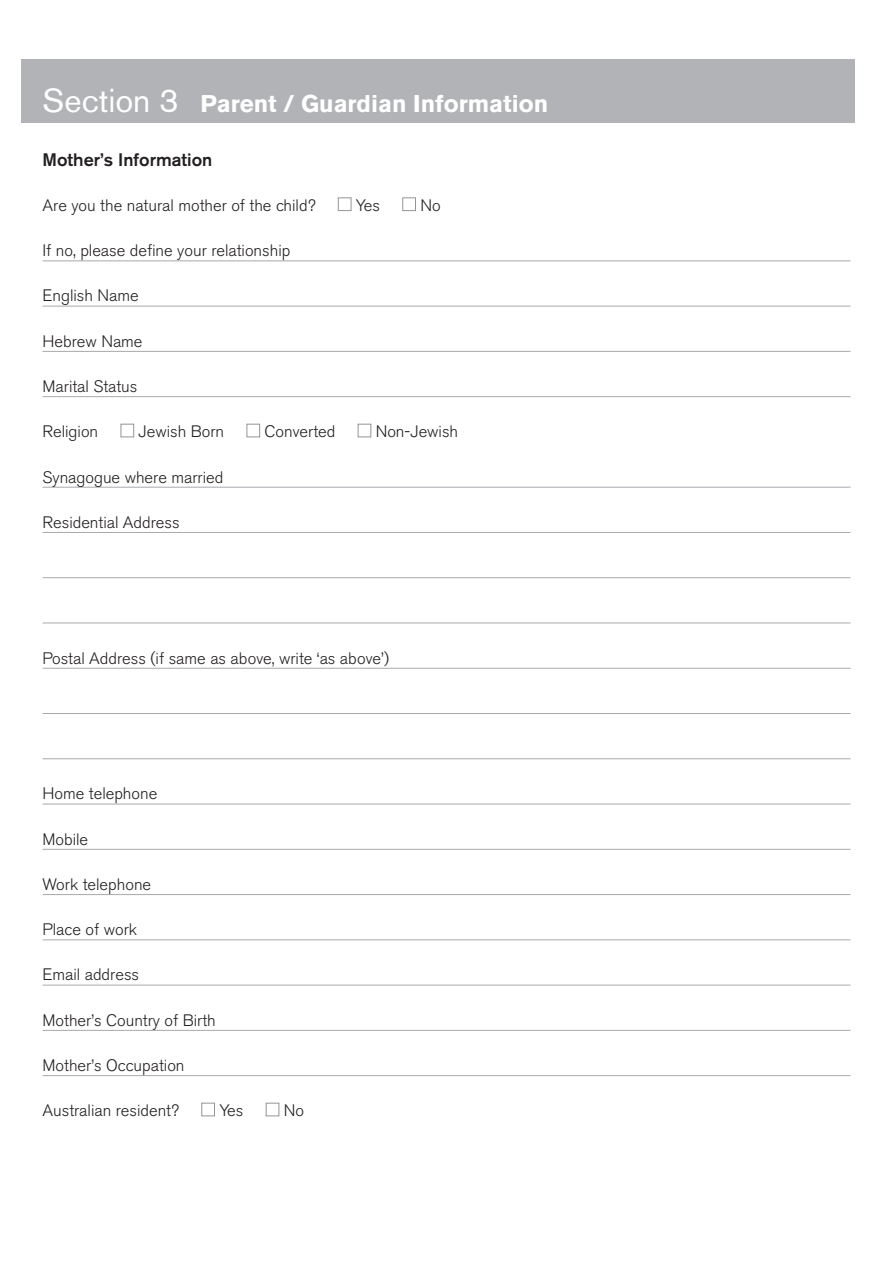
<style>
.page{position:relative;width:893px;height:1263px;background:#fff}
.page>*{position:absolute;margin:0;border:0;box-sizing:border-box;transform-origin:0 0}
.t1{font:700 24px "Akzidenz Grotesk BE";color:#fff}
.t2{font:500 18px "Akzidenz Grotesk BE";color:#231f20}
.t3{font:300 16.5px "Akzidenz Grotesk BE";color:#231f20}
.s1{font-weight:400;font-size:33px}
</style>
<div class="page">
<div style="left:21px;top:60px;width:834px;height:63px;background:#b2b3b7"></div>
<hr style="left:43px;top:260px;width:807px;height:1px;background:#a8a9ad">
<hr style="left:43px;top:306px;width:807px;height:1px;background:#a8a9ad">
<hr style="left:43px;top:351px;width:807px;height:1px;background:#a8a9ad">
<hr style="left:43px;top:396px;width:807px;height:1px;background:#a8a9ad">
<hr style="left:43px;top:487px;width:807px;height:1px;background:#a8a9ad">
<hr style="left:43px;top:532px;width:807px;height:1px;background:#a8a9ad">
<hr style="left:43px;top:577px;width:807px;height:1px;background:#a8a9ad">
<hr style="left:43px;top:623px;width:807px;height:1px;background:#a8a9ad">
<hr style="left:43px;top:668px;width:807px;height:1px;background:#a8a9ad">
<hr style="left:43px;top:713px;width:807px;height:1px;background:#a8a9ad">
<hr style="left:43px;top:758px;width:807px;height:1px;background:#a8a9ad">
<hr style="left:43px;top:804px;width:807px;height:1px;background:#a8a9ad">
<hr style="left:43px;top:849px;width:807px;height:1px;background:#a8a9ad">
<hr style="left:43px;top:894px;width:807px;height:1px;background:#a8a9ad">
<hr style="left:43px;top:939px;width:807px;height:1px;background:#a8a9ad">
<hr style="left:43px;top:985px;width:807px;height:1px;background:#a8a9ad">
<hr style="left:43px;top:1030px;width:807px;height:1px;background:#a8a9ad">
<hr style="left:43px;top:1075px;width:807px;height:1px;background:#a8a9ad">
<div style="left:338px;top:197px;width:13px;height:14px;border:1px solid #939598"></div>
<div style="left:402px;top:197px;width:14px;height:14px;border:1px solid #939598"></div>
<div style="left:121px;top:424px;width:13px;height:13px;border:1px solid #939598"></div>
<div style="left:247px;top:424px;width:13px;height:13px;border:1px solid #939598"></div>
<div style="left:358px;top:424px;width:13px;height:13px;border:1px solid #939598"></div>
<div style="left:201px;top:1103px;width:14px;height:13px;border:1px solid #939598"></div>
<div style="left:266px;top:1103px;width:13px;height:13px;border:1px solid #939598"></div>
<h1 class="t1" style="left:43px;top:90px;width:507px"><span class="s1">Section 3</span> Parent / Guardian Information</h1>
<p class="t2" style="left:43px;top:148px;width:171px">Mother’s Information</p>
<p class="t3" style="left:43px;top:196px;width:275px">Are you the natural mother of the child?</p>
<p class="t3" style="left:356px;top:196px;width:26px">Yes</p>
<p class="t3" style="left:420px;top:196px;width:22px">No</p>
<p class="t3" style="left:43px;top:241px;width:249px">If no, please define your relationship</p>
<p class="t3" style="left:43px;top:286px;width:98px">English Name</p>
<p class="t3" style="left:43px;top:332px;width:102px">Hebrew Name</p>
<p class="t3" style="left:43px;top:377px;width:96px">Marital Status</p>
<p class="t3" style="left:43px;top:422px;width:57px">Religion</p>
<p class="t3" style="left:139px;top:422px;width:87px">Jewish Born</p>
<p class="t3" style="left:264px;top:422px;width:72px">Converted</p>
<p class="t3" style="left:376px;top:422px;width:84px">Non-Jewish</p>
<p class="t3" style="left:43px;top:468px;width:182px">Synagogue where married</p>
<p class="t3" style="left:43px;top:513px;width:139px">Residential Address</p>
<p class="t3" style="left:43px;top:649px;width:348px">Postal Address (if same as above, write ‘as above’)</p>
<p class="t3" style="left:43px;top:784px;width:116px">Home telephone</p>
<p class="t3" style="left:43px;top:830px;width:47px">Mobile</p>
<p class="t3" style="left:43px;top:875px;width:110px">Work telephone</p>
<p class="t3" style="left:43px;top:920px;width:96px">Place of work</p>
<p class="t3" style="left:43px;top:965px;width:98px">Email address</p>
<p class="t3" style="left:43px;top:1011px;width:175px">Mother’s Country of Birth</p>
<p class="t3" style="left:43px;top:1056px;width:143px">Mother’s Occupation</p>
<p class="t3" style="left:43px;top:1101px;width:138px">Australian resident?</p>
<p class="t3" style="left:219px;top:1101px;width:26px">Yes</p>
<p class="t3" style="left:284px;top:1101px;width:22px">No</p>
</div>
